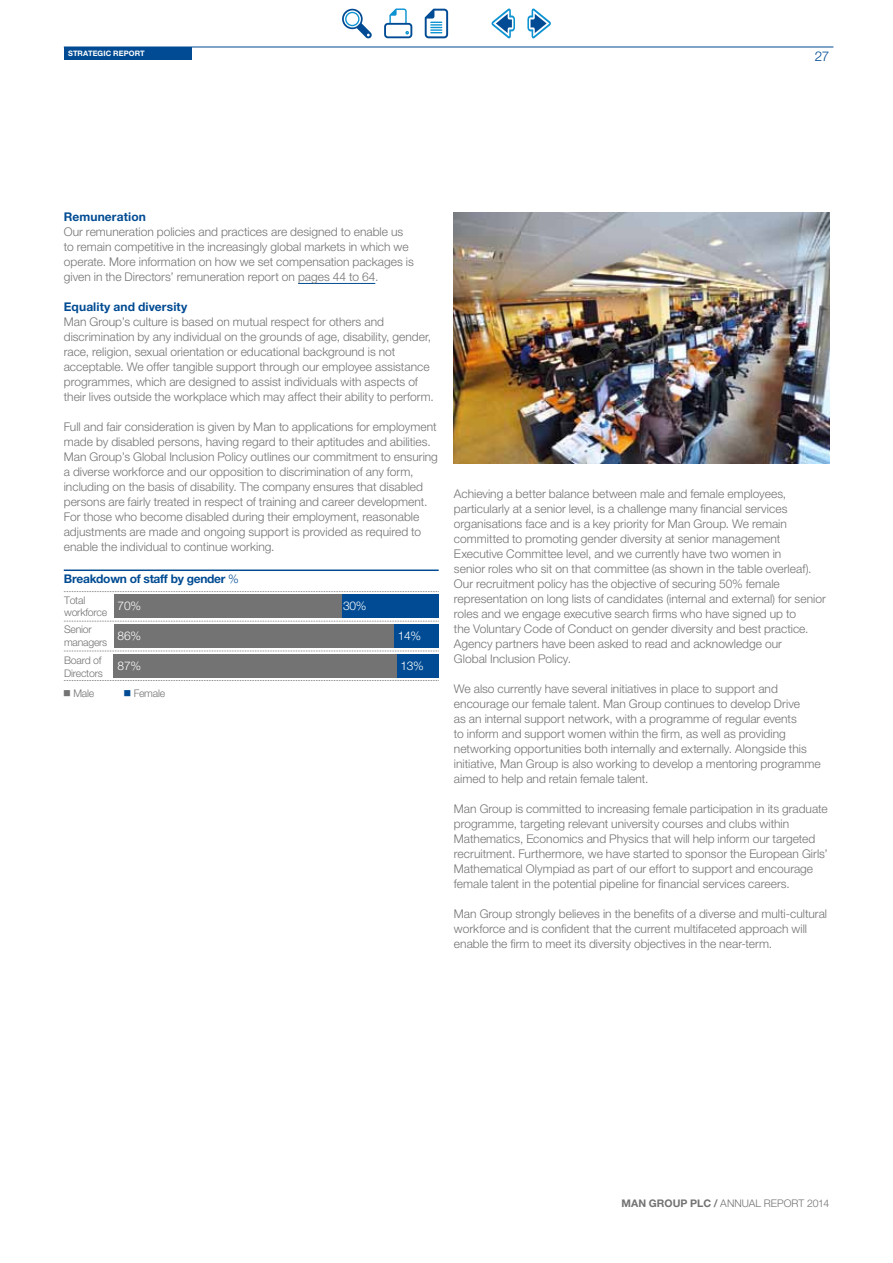
<style>
.page{position:relative;width:893px;height:1263px;background:#fff}
.page>*{position:absolute;margin:0;border:0;box-sizing:border-box;transform-origin:0 0}
.t1{font:300 13.5px "Helvetica Neue LT Std";color:#004b93}
.t2{font:300 12px/15px "Helvetica Neue LT Std";color:#747373}
.t3{font:700 12px "Helvetica Neue LT Std";letter-spacing:.005em;color:#004b93}
.t4{font:700 12px "Helvetica Neue LT Std";letter-spacing:-.025em;color:#004b93}
.t5{font:300 12px "Helvetica Neue LT Std";letter-spacing:-.025em;color:#fff}
.t6{font:300 10.5px/12.6px "Helvetica Neue LT Std";letter-spacing:-.025em;color:#747373}
.t7{font:300 10.5px "Helvetica Neue LT Std";letter-spacing:.005em;color:#747373}
.t8{font:700 7.5px "Helvetica Neue LT Std";letter-spacing:.015em;color:#fff}
.s1{font-weight:300}
.s2{color:#004b93}
.s3{font-weight:700}
</style>
<div class="page">
<hr style="left:64px;top:47px;width:769px;height:1px;background:#004b93">
<div style="left:64px;top:47px;width:127px;height:13px;background:#004b93"></div>
<img style="left:454px;top:213px;width:375px;height:250px">
<hr style="left:298px;top:283px;width:77px;height:1px;background:#004b93">
<svg style="left:64px;top:651px;width:375px;height:1px"></svg>
<svg style="left:64px;top:591px;width:375px;height:1px"></svg>
<svg style="left:64px;top:621px;width:375px;height:1px"></svg>
<svg style="left:64px;top:680px;width:375px;height:1px"></svg>
<hr style="left:64px;top:569px;width:375px;height:2px;background:#004b93">
<div style="left:341px;top:594px;width:98px;height:24px;background:#004b93"></div>
<div style="left:393px;top:624px;width:46px;height:24px;background:#004b93"></div>
<div style="left:397px;top:654px;width:42px;height:24px;background:#004b93"></div>
<div style="left:114px;top:594px;width:227px;height:24px;background:#747373"></div>
<div style="left:114px;top:624px;width:279px;height:24px;background:#747373"></div>
<div style="left:114px;top:654px;width:283px;height:24px;background:#747373"></div>
<svg style="left:342px;top:9px;width:30px;height:30px"></svg>
<div style="left:345px;top:12px;width:15px;height:14px;border:1px solid #0d93d2;border-radius:50%"></div>
<svg style="left:384px;top:23px;width:28px;height:15px"></svg>
<div style="left:386px;top:25px;width:24px;height:11px;background:#fff;border-radius:2px"></div>
<svg style="left:389px;top:9px;width:20px;height:26px"></svg>
<svg style="left:425px;top:9px;width:23px;height:29px"></svg>
<svg style="left:491px;top:8px;width:24px;height:31px"></svg>
<svg style="left:527px;top:8px;width:24px;height:31px"></svg>
<p class="t8" style="left:68px;top:49px;width:78px">STRATEGIC REPORT</p>
<p class="t1" style="left:815px;top:48px;width:16px">27</p>
<p class="t3" style="left:64px;top:209px;width:84px">Remuneration</p>
<p class="t2" style="left:64px;top:224px;width:352px">Our remuneration policies and practices are designed to enable us to remain competitive in the increasingly global markets in which we operate. More information on how we set compensation packages is given in the Directors’ remuneration report on pages 44 to 64.</p>
<p class="t3" style="left:64px;top:299px;width:125px">Equality and diversity</p>
<p class="t2" style="left:64px;top:314px;width:372px">Man Group’s culture is based on mutual respect for others and discrimination by any individual on the grounds of age, disability, gender, race, religion, sexual orientation or educational background is not acceptable. We offer tangible support through our employee assistance programmes, which are designed to assist individuals with aspects of their lives outside the workplace which may affect their ability to perform.</p>
<p class="t2" style="left:64px;top:419px;width:376px">Full and fair consideration is given by Man to applications for employment made by disabled persons, having regard to their aptitudes and abilities.<br>Man Group’s Global Inclusion Policy outlines our commitment to ensuring a diverse workforce and our opposition to discrimination of any form, including on the basis of disability. The company ensures that disabled persons are fairly treated in respect of training and career development.<br>For those who become disabled during their employment, reasonable adjustments are made and ongoing support is provided as required to enable the individual to continue working.</p>
<p class="t4" style="left:64px;top:571px;width:176px">Breakdown of staff by gender <span class="s1">%</span></p>
<p class="t6" style="left:64px;top:593px;width:45px">Total workforce</p>
<p class="t6" style="left:64px;top:623px;width:45px">Senior managers</p>
<p class="t5" style="left:118px;top:598px;width:25px">70%</p>
<p class="t5" style="left:118px;top:629px;width:25px">86%</p>
<p class="t6" style="left:64px;top:654px;width:40px">Board of<br>Directors</p>
<p class="t5" style="left:118px;top:659px;width:25px">87%</p>
<p class="t6" style="left:63px;top:687px;width:33px">■ Male</p>
<p class="t6" style="left:123px;top:687px;width:43px"><span class="s2">■</span> Female</p>
<p class="t5" style="left:343px;top:598px;width:25px">30%</p>
<p class="t5" style="left:398px;top:629px;width:25px">14%</p>
<p class="t5" style="left:400px;top:659px;width:25px">13%</p>
<p class="t2" style="left:454px;top:486px;width:373px">Achieving a better balance between male and female employees, particularly at a senior level, is a challenge many financial services organisations face and is a key priority for Man Group. We remain committed to promoting gender diversity at senior management Executive Committee level, and we currently have two women in<br>senior roles who sit on that committee (as shown in the table overleaf).<br>Our recruitment policy has the objective of securing 50% female representation on long lists of candidates (internal and external) for senior roles and we engage executive search firms who have signed up to<br>the Voluntary Code of Conduct on gender diversity and best practice.<br>Agency partners have been asked to read and acknowledge our<br>Global Inclusion Policy.</p>
<p class="t2" style="left:454px;top:681px;width:368px">We also currently have several initiatives in place to support and encourage our female talent. Man Group continues to develop Drive<br>as an internal support network, with a programme of regular events<br>to inform and support women within the firm, as well as providing networking opportunities both internally and externally. Alongside this initiative, Man Group is also working to develop a mentoring programme aimed to help and retain female talent.</p>
<p class="t2" style="left:454px;top:801px;width:375px">Man Group is committed to increasing female participation in its graduate programme, targeting relevant university courses and clubs within Mathematics, Economics and Physics that will help inform our targeted recruitment. Furthermore, we have started to sponsor the European Girls’ Mathematical Olympiad as part of our effort to support and encourage female talent in the potential pipeline for financial services careers.</p>
<p class="t2" style="left:454px;top:906px;width:375px">Man Group strongly believes in the benefits of a diverse and multi-cultural workforce and is confident that the current multifaceted approach will enable the firm to meet its diversity objectives in the near-term.</p>
<p class="t7" style="left:621px;top:1196px;width:209px"><span class="s3">MAN GROUP PLC /</span> ANNUAL REPORT 2014</p>
</div>
